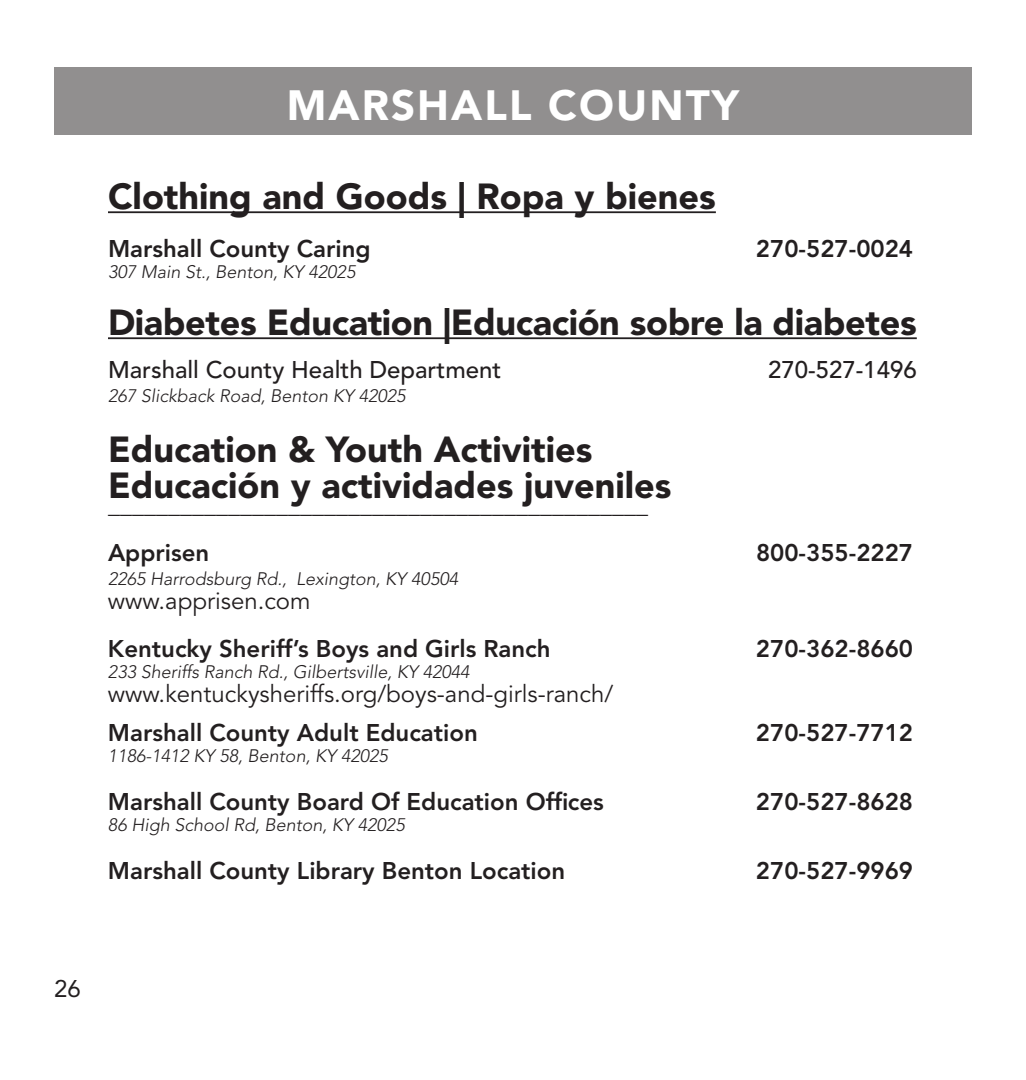
<style>
.page{position:relative;width:1026px;height:1080px;background:#fff}
.page>*{position:absolute;margin:0;border:0;box-sizing:border-box;transform-origin:0 0}
.t1{font:900 42px "Avenir LT Std";letter-spacing:.05em;color:#fff}
.t2{font:900 36px/36px "Avenir LT Std";color:#231f20}
.t3{font:800 24px "Avenir LT Std";color:#231f20}
.t4{font:24px "Avenir LT Std";color:#231f20}
.t5{font:900 24px "Avenir LT Std";color:#231f20}
.t6{font:500 24px "Avenir LT Std";color:#231f20}
.t7{font:24px "Avenir LT Std";color:#231f20}
.t8{font:italic 300 18px "Avenir LT Std";color:#231f20}
</style>
<div class="page">
<div style="left:54px;top:67px;width:918px;height:68px;background:#918f8f"></div>
<hr style="left:108px;top:211px;width:608px;height:2px;background:#231f20">
<hr style="left:108px;top:337px;width:809px;height:2px;background:#231f20">
<h1 class="t1" style="left:287px;top:88px;width:454px">MARSHALL COUNTY</h1>
<h2 class="t2" style="left:108px;top:181px;width:609px">Clothing and Goods | Ropa y bienes</h2>
<p class="t3" style="left:108px;top:238px;width:264px">Marshall County Caring</p>
<p class="t3" style="left:756px;top:238px;width:159px">270-527-0024</p>
<p class="t8" style="left:108px;top:263px;width:249px">307 Main St., Benton, KY 42025</p>
<h2 class="t2" style="left:108px;top:307px;width:810px">Diabetes Education |Educación sobre la diabetes</h2>
<p class="t6" style="left:108px;top:360px;width:395px">Marshall County Health Department</p>
<p class="t6" style="left:768px;top:360px;width:150px">270-527-1496</p>
<p class="t8" style="left:108px;top:387px;width:299px">267 Slickback Road, Benton KY 42025</p>
<h2 class="t2" style="left:108px;top:435px;width:565px">Education &amp; Youth Activities<br>Educación y actividades juveniles</h2>
<p class="t5" style="left:108px;top:495px;width:541px">_____________________________________________</p>
<p class="t3" style="left:108px;top:543px;width:103px">Apprisen</p>
<p class="t3" style="left:756px;top:543px;width:159px">800-355-2227</p>
<p class="t8" style="left:108px;top:570px;width:352px">2265 Harrodsburg Rd., Lexington, KY 40504</p>
<p class="t4" style="left:108px;top:591px;width:204px">www.apprisen.com</p>
<p class="t3" style="left:108px;top:639px;width:444px">Kentucky Sheriff’s Boys and Girls Ranch</p>
<p class="t3" style="left:756px;top:639px;width:159px">270-362-8660</p>
<p class="t8" style="left:108px;top:663px;width:363px">233 Sheriffs Ranch Rd., Gilbertsville, KY 42044</p>
<p class="t4" style="left:108px;top:684px;width:507px">www.kentuckysheriffs.org/boys-and-girls-ranch/</p>
<p class="t3" style="left:108px;top:723px;width:371px">Marshall County Adult Education</p>
<p class="t3" style="left:756px;top:723px;width:159px">270-527-7712</p>
<p class="t8" style="left:108px;top:747px;width:281px">1186-1412 KY 58, Benton, KY 42025</p>
<p class="t3" style="left:108px;top:792px;width:497px">Marshall County Board Of Education Offices</p>
<p class="t3" style="left:756px;top:792px;width:159px">270-527-8628</p>
<p class="t8" style="left:108px;top:816px;width:298px">86 High School Rd, Benton, KY 42025</p>
<p class="t3" style="left:108px;top:861px;width:459px">Marshall County Library Benton Location</p>
<p class="t3" style="left:756px;top:861px;width:159px">270-527-9969</p>
<p class="t7" style="left:54px;top:978px;width:28px">26</p>
</div>
